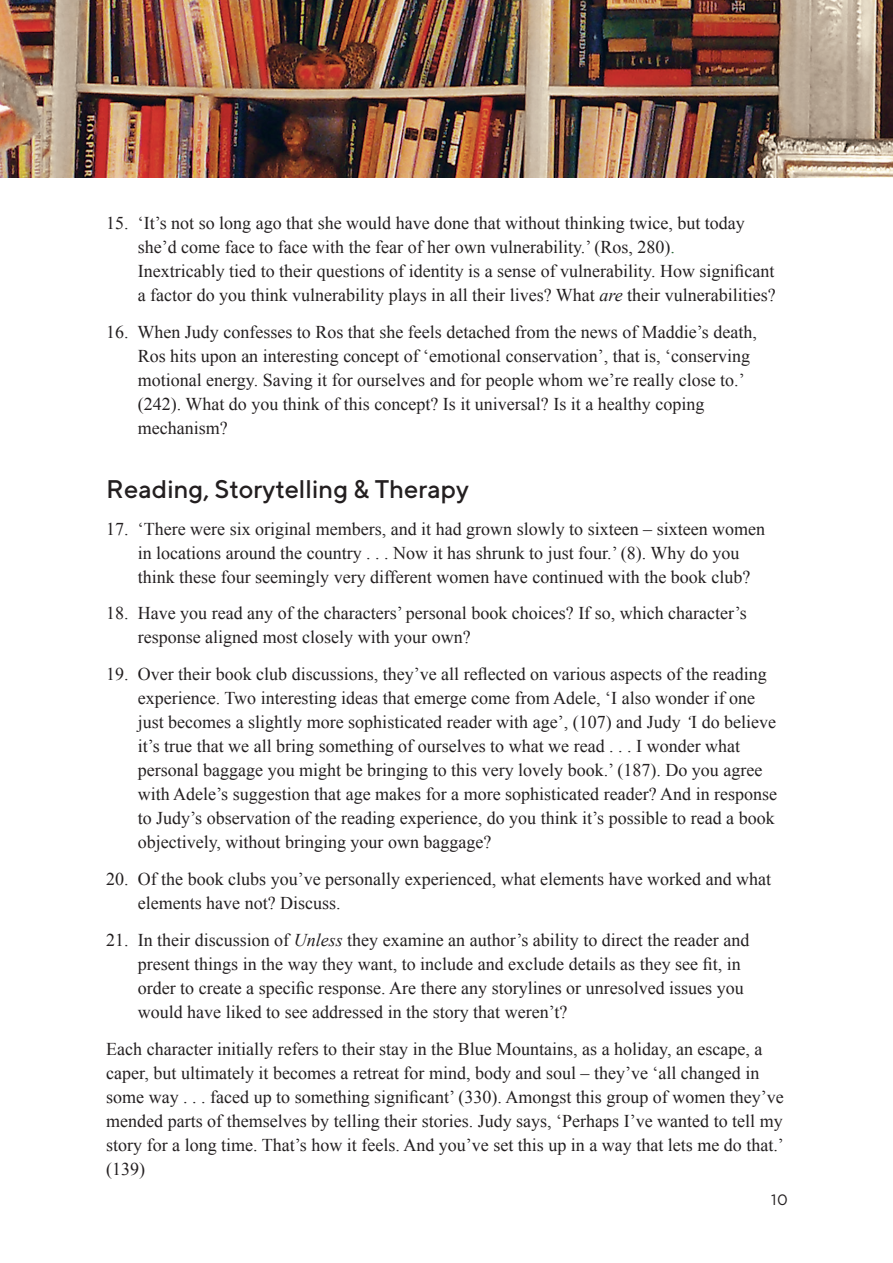
<style>
.page{position:relative;width:893px;height:1263px;background:#fff}
.page>*{position:absolute;margin:0;border:0;box-sizing:border-box;transform-origin:0 0}
._4_1-A-Head{font:500 25.5px "TT Norms";color:#231f20}
._5_4-Body{font:18px/24px "Times New Roman";color:#231f20}
._90_1-Numbered-Para{font:18px/24px "Times New Roman";color:#231f20}
._7_1-Block-Quote-Fir{font:18px/24px "Times New Roman";color:#231f20}
.t1{font:15px "Gotham";color:#231f20}
.s1{color:#256331}
.s2{font-style:italic}
</style>
<div class="page">
<img style="left:0;top:0;width:893px;height:178px">
<p class="_7_1-Block-Quote-Fir" style="left:138px;top:211px;width:639px;text-indent:-32px">15. ‘It’s not so long ago that she would have done that without thinking twice, but today she’d come face to face with the fear of her own vulnerability.’ (Ros, 280)<span class="s1">.<br></span>Inextricably tied to their questions of identity is a sense of vulnerability. How significant a factor do you think vulnerability plays in all their lives? What <span class="s2">are</span> their vulnerabilities?</p>
<p class="_5_4-Body" style="left:138px;top:320px;width:621px;text-indent:-32px">16. When Judy confesses to Ros that she feels detached from the news of Maddie’s death, Ros hits upon an interesting concept of ‘emotional conservation’, that is, ‘conserving motional energy. Saving it for ourselves and for people whom we’re really close to.’ (242). What do you think of this concept? Is it universal? Is it a healthy coping mechanism?</p>
<p class="_4_1-A-Head" style="left:106px;top:473px;width:364px">Reading, Storytelling &amp; Therapy</p>
<p class="_90_1-Numbered-Para" style="left:138px;top:516px;width:629px;text-indent:-32px">17. ‘There were six original members, and it had grown slowly to sixteen – sixteen women in locations around the country . . . Now it has shrunk to just four.’ (8). Why do you think these four seemingly very different women have continued with the book club?</p>
<p class="_90_1-Numbered-Para" style="left:138px;top:601px;width:611px;text-indent:-32px">18. Have you read any of the characters’ personal book choices? If so, which character’s response aligned most closely with your own?</p>
<p class="_5_4-Body" style="left:138px;top:662px;width:641px;text-indent:-32px">19. Over their book club discussions, they’ve all reflected on various aspects of the reading experience. Two interesting ideas that emerge come from Adele, ‘I also wonder if one just becomes a slightly more sophisticated reader with age’, (107) and Judy <span class="s2">‘</span>I do believe it’s true that we all bring something of ourselves to what we read . . . I wonder what personal baggage you might be bringing to this very lovely book.’ (187). Do you agree with Adele’s suggestion that age makes for a more sophisticated reader? And in response to Judy’s observation of the reading experience, do you think it’s possible to read a book objectively, without bringing your own baggage?</p>
<p class="_90_1-Numbered-Para" style="left:138px;top:867px;width:635px;text-indent:-32px">20. Of the book clubs you’ve personally experienced, what elements have worked and what elements have not? Discuss.</p>
<p class="_5_4-Body" style="left:138px;top:927px;width:613px;text-indent:-32px">21. In their discussion of <span class="s2">Unless</span> they examine an author’s ability to direct the reader and present things in the way they want, to include and exclude details as they see fit, in order to create a specific response. Are there any storylines or unresolved issues you would have liked to see addressed in the story that weren’t?</p>
<p class="_5_4-Body" style="left:106px;top:1036px;width:679px">Each character initially refers to their stay in the Blue Mountains, as a holiday, an escape, a caper, but ultimately it becomes a retreat for mind, body and soul – they’ve ‘all changed in some way . . . faced up to something significant’ (330). Amongst this group of women they’ve mended parts of themselves by telling their stories. Judy says, ‘Perhaps I’ve wanted to tell my story for a long time. That’s how it feels. And you’ve set this up in a way that lets me do that.’ (139)</p>
<p class="t1" style="left:771px;top:1192px;width:18px">10</p>
</div>
